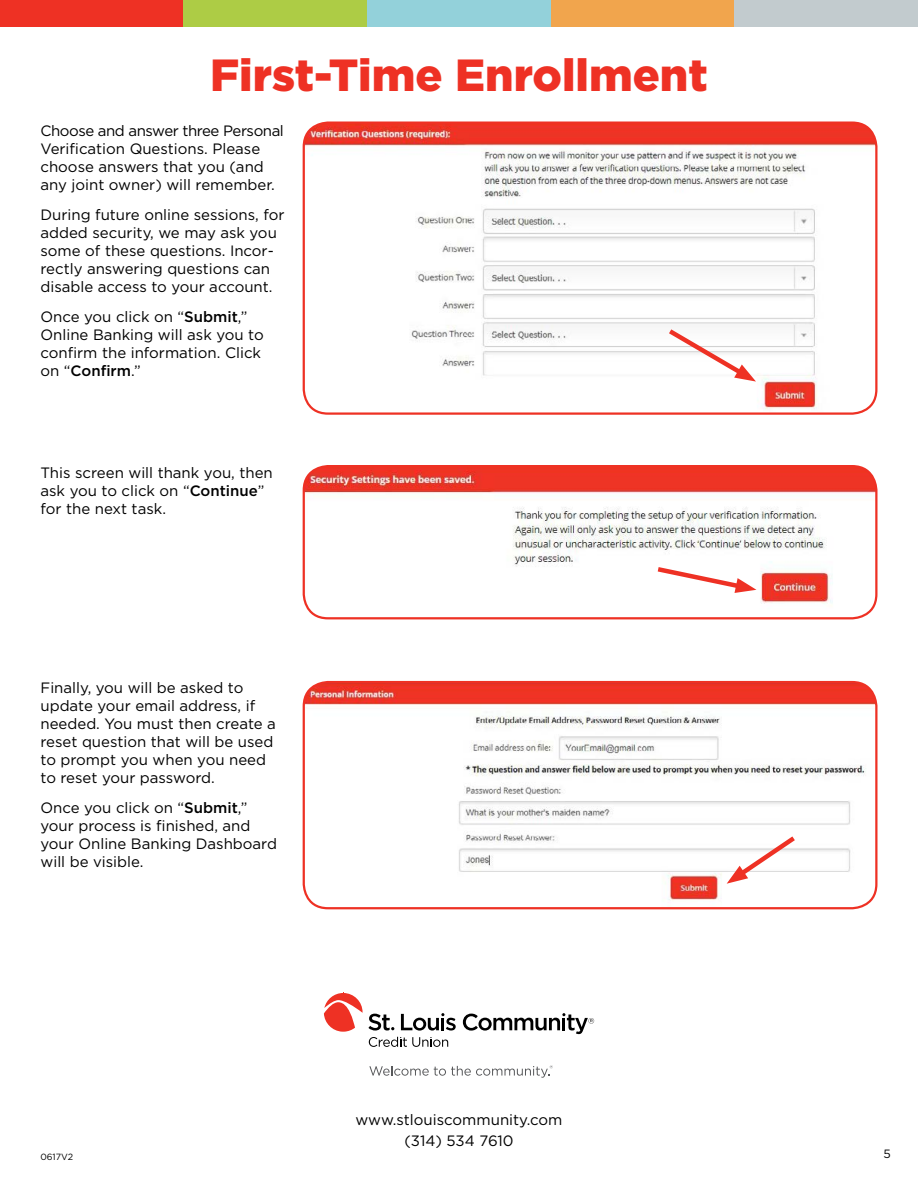
<style>
.page{position:relative;width:918px;height:1188px;background:#fff}
.page>*{position:absolute;margin:0;border:0;box-sizing:border-box;transform-origin:0 0}
.t1{font:900 45px "Gotham";color:#ee3124}
.t2{font:15px/18px "Gotham";color:#000}
.t3{font:12px "Gotham";color:#000}
.t4{font:9px "Gotham";color:#000}
.s1{font-weight:500}
</style>
<div class="page">
<svg style="left:324px;top:993px;width:132px;height:54px"></svg>
<svg style="left:463px;top:1013px;width:131px;height:21px"></svg>
<svg style="left:369px;top:1065px;width:184px;height:13px"></svg>
<div style="left:0;top:0;width:184px;height:27px;background:#ee3124"></div>
<div style="left:184px;top:0;width:183px;height:27px;background:#adcc45"></div>
<div style="left:367px;top:0;width:184px;height:27px;background:#93d1da"></div>
<div style="left:551px;top:0;width:183px;height:27px;background:#f1a54d"></div>
<div style="left:734px;top:0;width:184px;height:27px;background:#c2cbce"></div>
<img style="left:304px;top:466px;width:572px;height:152px">
<div style="left:303px;top:465px;width:575px;height:154px;border:2px solid #ee3124;border-radius:24px"></div>
<img style="left:304px;top:682px;width:572px;height:226px">
<div style="left:303px;top:681px;width:575px;height:228px;border:2px solid #ee3124;border-radius:24px"></div>
<svg style="left:653px;top:564px;width:103px;height:29px"></svg>
<svg style="left:727px;top:832px;width:73px;height:52px"></svg>
<img style="left:304px;top:123px;width:571px;height:291px">
<div style="left:303px;top:122px;width:575px;height:293px;border:2px solid #ee3124;border-radius:24px"></div>
<svg style="left:664px;top:325px;width:92px;height:57px"></svg>
<h1 class="t1" style="left:210px;top:49px;width:499px">First-Time Enrollment</h1>
<p class="t2" style="left:40px;top:121px;width:245px">Choose and answer three Personal<br>Verification Questions. Please choose answers that you (and any joint owner) will remember.</p>
<p class="t2" style="left:40px;top:205px;width:246px">During future online sessions, for added security, we may ask you some of these questions. Incor&shy;rectly answering questions can disable access to your account.</p>
<p class="t2" style="left:40px;top:307px;width:225px">Once you click on “<span class="s1">Submit</span>,”<br>Online Banking will ask you to confirm the information. Click on “<span class="s1">Confirm</span>.”</p>
<p class="t2" style="left:40px;top:463px;width:234px">This screen will thank you, then ask you to click on “<span class="s1">Continue</span>” for the next task.</p>
<p class="t2" style="left:40px;top:679px;width:237px">Finally, you will be asked to update your email address, if needed. You must then create a reset question that will be used to prompt you when you need to reset your password.</p>
<p class="t2" style="left:40px;top:799px;width:238px">Once you click on “<span class="s1">Submit</span>,” your process is finished, and your Online Banking Dashboard will be visible.</p>
<p class="t2" style="left:355px;top:1109px;width:209px;line-height:21px;text-align:center">www.stlouiscommunity.com (314) 534 7610</p>
<p class="t4" style="left:40px;top:1152px;width:34px">0617V2</p>
<p class="t3" style="left:884px;top:1147px;width:9px">5</p>
</div>
